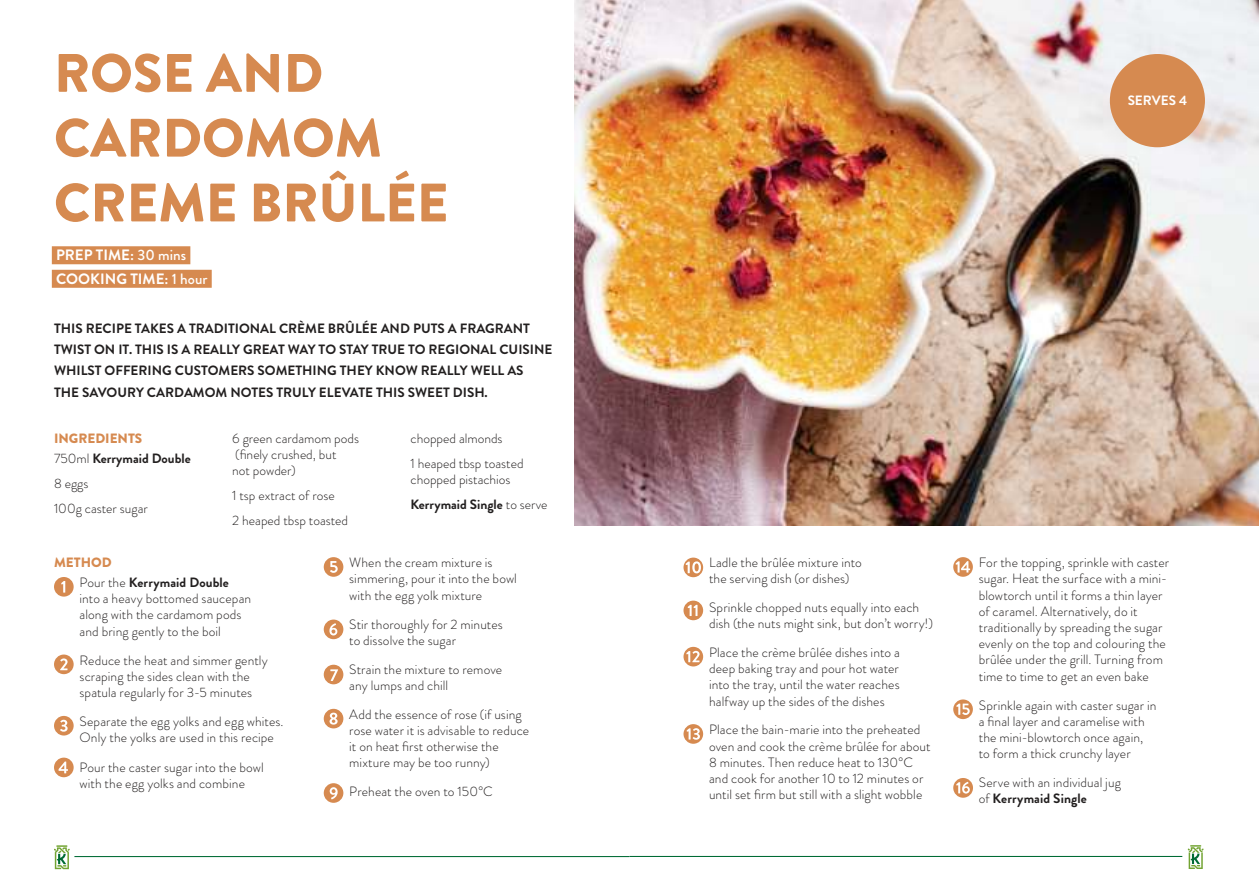
<style>
.page{position:relative;width:1259px;height:893px;background:#fff}
.page>*{position:absolute;margin:0;border:0;box-sizing:border-box;transform-origin:0 0}
.t1{font:900 54px/64.8px "Brandon Grotesque";color:#d68a50}
.t2{font:700 15px/23.5px "Brandon Grotesque";color:#fff}
.t3{font:300 13.5px/16.2px "Brandon Grotesque";letter-spacing:.005em;color:#221f1f}
.t4{font:700 13.5px/21px "Brandon Grotesque";color:#221f1f}
.t5{font:700 13.5px "Brandon Grotesque";color:#fff}
.s1{font-weight:500}
.s2{font-weight:900;color:#d68a50}
.s3{font-weight:300}
.s4{font-weight:700}
</style>
<div class="page">
<svg style="left:54px;top:845px;width:16px;height:24px"></svg>
<hr style="left:74px;top:856px;width:555px;height:1px;background:#006b35">
<img style="left:574px;top:0;width:684px;height:525px">
<svg style="left:54px;top:577px;width:20px;height:20px"></svg>
<svg style="left:54px;top:654px;width:20px;height:20px"></svg>
<svg style="left:54px;top:716px;width:20px;height:19px"></svg>
<svg style="left:54px;top:758px;width:20px;height:19px"></svg>
<svg style="left:324px;top:557px;width:19px;height:20px"></svg>
<svg style="left:324px;top:620px;width:19px;height:19px"></svg>
<svg style="left:324px;top:665px;width:19px;height:19px"></svg>
<svg style="left:324px;top:709px;width:19px;height:19px"></svg>
<svg style="left:324px;top:783px;width:19px;height:20px"></svg>
<svg style="left:683px;top:558px;width:20px;height:19px"></svg>
<svg style="left:683px;top:601px;width:20px;height:19px"></svg>
<svg style="left:683px;top:647px;width:20px;height:19px"></svg>
<svg style="left:683px;top:724px;width:20px;height:20px"></svg>
<svg style="left:953px;top:557px;width:20px;height:20px"></svg>
<svg style="left:953px;top:699px;width:20px;height:20px"></svg>
<svg style="left:953px;top:778px;width:20px;height:20px"></svg>
<div style="left:52px;top:246px;width:138px;height:18px;background:#d68a50"></div>
<div style="left:52px;top:270px;width:160px;height:18px;background:#d68a50"></div>
<div style="left:1109px;top:54px;width:96px;height:93px;background:#d68a50;border-radius:50%"></div>
<svg style="left:1187px;top:845px;width:16px;height:24px"></svg>
<hr style="left:629px;top:856px;width:553px;height:1px;background:#006b35">
<h1 class="t1" style="left:54px;top:41px;width:396px">ROSE AND<br>CARDOMOM<br>CREME BRÛLÉE</h1>
<p class="t2" style="left:56px;top:244px;width:153px">PREP TIME: <span class="s1">30 mins<br></span>COOKING TIME: <span class="s1">1 hour</span></p>
<p class="t4" style="left:54px;top:319px;width:500px">THIS RECIPE TAKES A TRADITIONAL CRÈME BRÛLÉE AND PUTS A FRAGRANT TWIST ON IT. THIS IS A REALLY GREAT WAY TO STAY TRUE TO REGIONAL CUISINE WHILST OFFERING CUSTOMERS SOMETHING THEY KNOW REALLY WELL AS<br>THE SAVOURY CARDAMOM NOTES TRULY ELEVATE THIS SWEET DISH.</p>
<p class="t4" style="left:54px;top:429px;width:138px;line-height:20.4px"><span class="s2">INGREDIENTS<br></span><span class="s3">750ml</span> Kerrymaid Double</p>
<p class="t3" style="left:54px;top:473px;width:95px;line-height:24.8px">8 eggs<br>100g caster sugar</p>
<p class="t3" style="left:232px;top:432px;width:128px">6 green cardamom pods (finely crushed, but<br>not powder)</p>
<p class="t3" style="left:232px;top:485px;width:117px;line-height:24.8px">1 tsp extract of rose<br>2 heaped tbsp toasted</p>
<p class="t3" style="left:410px;top:428px;width:115px;line-height:24.8px">chopped almonds<br>1 heaped tbsp toasted</p>
<p class="t3" style="left:410px;top:469px;width:138px;line-height:24.8px">chopped pistachios<br><span class="s4">Kerrymaid Single</span> to serve</p>
<p class="t4" style="left:80px;top:552px;width:151px;line-height:20.4px;text-indent:-26px"><span class="s2">METHOD<br></span><span class="s3">Pour the</span> Kerrymaid Double</p>
<p class="t3" style="left:80px;top:592px;width:173px">into a heavy bottomed saucepan along with the cardamom pods and bring gently to the boil</p>
<p class="t3" style="left:80px;top:654px;width:190px">Reduce the heat and simmer gently scraping the sides clean with the spatula regularly for 3-5 minutes</p>
<p class="t3" style="left:80px;top:715px;width:206px">Separate the egg yolks and egg whites.<br>Only the yolks are used in this recipe</p>
<p class="t3" style="left:80px;top:761px;width:186px">Pour the caster sugar into the bowl with the egg yolks and combine</p>
<p class="t3" style="left:349px;top:556px;width:169px">When the cream mixture is simmering, pour it into the bowl with the egg yolk mixture</p>
<p class="t3" style="left:349px;top:618px;width:155px">Stir thoroughly for 2 minutes to dissolve the sugar</p>
<p class="t3" style="left:349px;top:663px;width:154px">Strain the mixture to remove any lumps and chill</p>
<p class="t3" style="left:349px;top:708px;width:181px">Add the essence of rose (if using rose water it is advisable to reduce it on heat first otherwise the mixture may be too runny)</p>
<p class="t3" style="left:349px;top:786px;width:145px">Preheat the oven to 150°C</p>
<p class="t5" style="left:1127px;top:93px;width:61px">SERVES 4</p>
<p class="t3" style="left:709px;top:556px;width:154px">Ladle the brûlée mixture into the serving dish (or dishes)</p>
<p class="t3" style="left:709px;top:601px;width:226px">Sprinkle chopped nuts equally into each dish (the nuts might sink, but don’t worry!)</p>
<p class="t3" style="left:709px;top:646px;width:192px;text-align:justify">Place the crème brûlée dishes into a deep baking tray and pour hot water into the tray, until the water reaches halfway up the sides of the dishes</p>
<p class="t3" style="left:709px;top:724px;width:223px">Place the bain-marie into the preheated oven and cook the crème brûlée for about 8 minutes. Then reduce heat to 130°C and cook for another 10 to 12 minutes or until set firm but still with a slight wobble</p>
<p class="t3" style="left:978px;top:556px;width:192px">For the topping, sprinkle with caster sugar. Heat the surface with a mini&shy;blowtorch until it forms a thin layer of caramel. Alternatively, do it traditionally by spreading the sugar evenly on the top and colouring the brûlée under the grill. Turning from time to time to get an even bake</p>
<p class="t3" style="left:978px;top:699px;width:179px">Sprinkle again with caster sugar in a final layer and caramelise with the mini-blowtorch once again, to form a thick crunchy layer</p>
<p class="t3" style="left:978px;top:776px;width:144px">Serve with an individual jug of <span class="s4">Kerrymaid Single</span></p>
</div>
